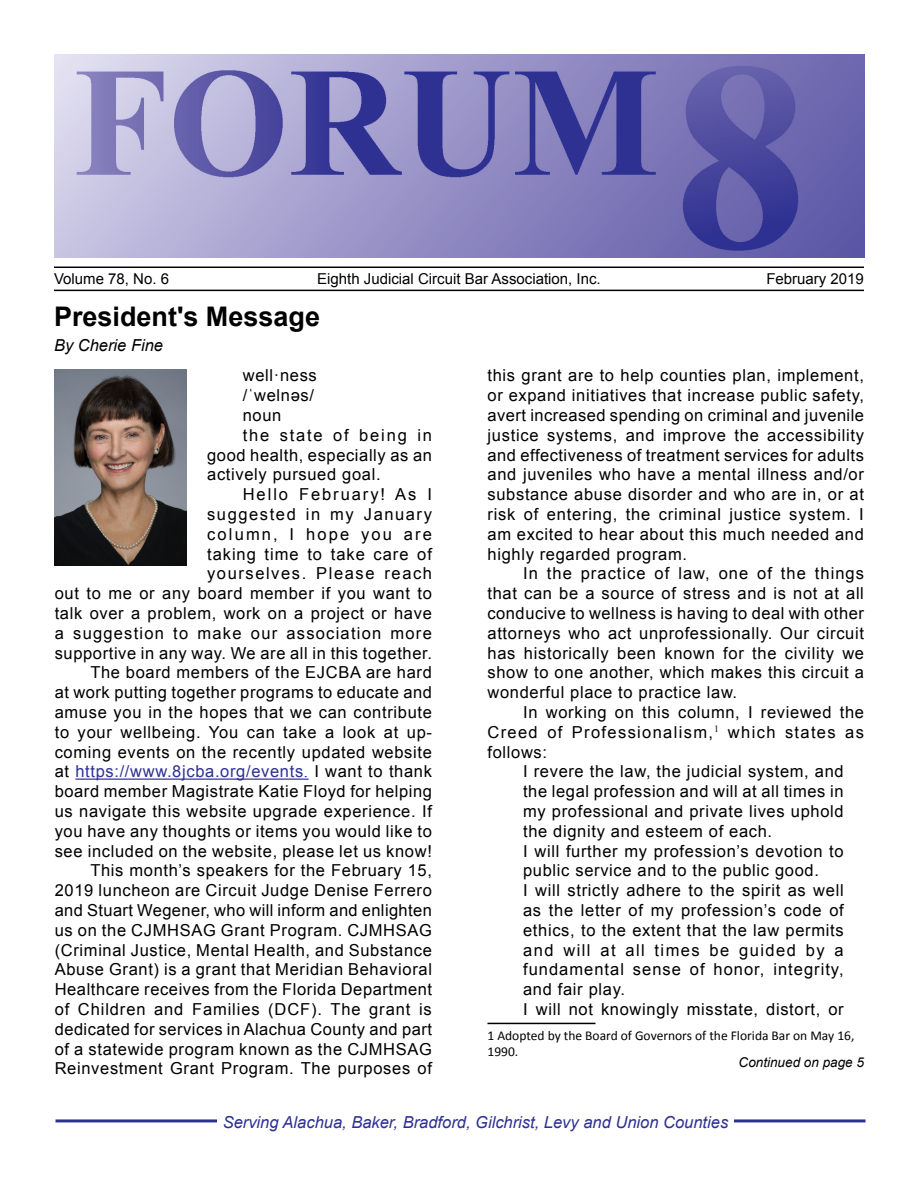
<style>
.page{position:relative;width:918px;height:1188px;background:#fff}
.page>*{position:absolute;margin:0;border:0;box-sizing:border-box;transform-origin:0 0}
.t1{font:700 27px "Arial";color:#000}
.t2{font:16.5px/19.8px "Arial";letter-spacing:.04em;color:#000;text-align:justify}
.t3{font:italic 16.5px "Arial";color:#2e3092}
.t4{font:16.5px "Arial";letter-spacing:.04em;color:#2e3092}
.t5{font:16.5px "Arial";letter-spacing:.095em;color:#000}
.t6{font:16.5px "Arial";letter-spacing:.075em;color:#000}
.t7{font:16.5px "Arial";letter-spacing:.13em;color:#000}
.t8{font:16.5px "Arial";letter-spacing:.11em;color:#000}
.t9{font:16.5px "Arial";letter-spacing:.115em;color:#000}
.t10{font:italic 16.5px "Arial";color:#000}
.t11{font:15px "Arial";color:#000}
.t12{font:13.5px/16.2px "Calibri";color:#000}
.t13{font:italic 13.5px "Arial";color:#000}
.s1{color:#000}
.s2{font-family:"Times New Roman";color:#00f}
</style>
<div class="page">
<hr style="left:54px;top:267px;width:810px;height:1px;background:#000">
<hr style="left:54px;top:290px;width:810px;height:1px;background:#000">
<hr style="left:75px;top:779px;width:229px;height:1px;background:#2e3092">
<hr style="left:488px;top:1023px;width:108px;height:1px;background:#000">
<img style="left:54px;top:369px;width:133px;height:196px">
<hr style="left:56px;top:1119px;width:810px;height:3px;background:#2e3092">
<div style="left:217px;top:1112px;width:517px;height:17px;background:#fff"></div>
<img style="left:55px;top:55px;width:810px;height:202px">
<p class="t11" style="left:54px;top:269px;width:117px">Volume 78, No. 6</p>
<p class="t11" style="left:317px;top:269px;width:285px">Eighth Judicial Circuit Bar Association, Inc.</p>
<p class="t11" style="left:766px;top:269px;width:99px">February 2019</p>
<h1 class="t1" style="left:54px;top:299px;width:268px">President's Message</h1>
<p class="t10" style="left:54px;top:334px;width:111px">By Cherie Fine</p>
<p class="t2" style="left:243px;top:366px;width:76px">well·ness</p>
<p class="t2" style="left:243px;top:386px;width:73px">/ˈwelnəs/</p>
<p class="t2" style="left:243px;top:405px;width:40px">noun</p>
<p class="t8" style="left:243px;top:424px;width:191px">the state of being in</p>
<p class="t2" style="left:207px;top:445px;width:226px">good health, especially as an</p>
<p class="t2" style="left:207px;top:465px;width:175px">actively pursued goal.</p>
<p class="t9" style="left:243px;top:484px;width:191px">Hello February! As I</p>
<p class="t5" style="left:207px;top:503px;width:226px">suggested in my January</p>
<p class="t7" style="left:207px;top:523px;width:226px">column, I hope you are</p>
<p class="t2" style="left:207px;top:544px;width:226px">taking time to take care of</p>
<p class="t5" style="left:207px;top:563px;width:226px">yourselves. Please reach</p>
<p class="t2" style="left:55px;top:584px;width:379px">out to me or any board member if you want to</p>
<p class="t2" style="left:55px;top:603px;width:379px">talk over a problem, work on a project or have</p>
<p class="t6" style="left:55px;top:622px;width:379px">a suggestion to make our association more</p>
<p class="t2" style="left:55px;top:643px;width:379px">supportive in any way. We are all in this together.</p>
<p class="t2" style="left:90px;top:663px;width:343px">The board members of the EJCBA are hard</p>
<p class="t2" style="left:55px;top:683px;width:379px">at work putting together programs to educate and</p>
<p class="t2" style="left:55px;top:702px;width:379px">amuse you in the hopes that we can contribute</p>
<p class="t2" style="left:55px;top:722px;width:379px">to your wellbeing. You can take a look at up-</p>
<p class="t2" style="left:55px;top:742px;width:379px">coming events on the recently updated website</p>
<p class="t4" style="left:55px;top:761px;width:379px"><span class="s1">at</span> https://www.8jcba.org/events<span class="s2">.</span> <span class="s1">I want to thank</span></p>
<p class="t2" style="left:55px;top:782px;width:379px">board member Magistrate Katie Floyd for helping</p>
<p class="t2" style="left:55px;top:801px;width:379px">us navigate this website upgrade experience. If</p>
<p class="t2" style="left:55px;top:821px;width:379px">you have any thoughts or items you would like to</p>
<p class="t2" style="left:55px;top:841px;width:379px">see included on the website, please let us know!</p>
<p class="t2" style="left:90px;top:861px;width:343px">This month’s speakers for the February 15,</p>
<p class="t2" style="left:55px;top:881px;width:379px">2019 luncheon are Circuit Judge Denise Ferrero</p>
<p class="t2" style="left:55px;top:900px;width:379px">and Stuart Wegener, who will inform and enlighten</p>
<p class="t2" style="left:55px;top:920px;width:379px">us on the CJMHSAG Grant Program. CJMHSAG</p>
<p class="t2" style="left:55px;top:940px;width:379px">(Criminal Justice, Mental Health, and Substance</p>
<p class="t2" style="left:55px;top:960px;width:379px">Abuse Grant) is a grant that Meridian Behavioral</p>
<p class="t2" style="left:55px;top:980px;width:379px">Healthcare receives from the Florida Department</p>
<p class="t2" style="left:55px;top:999px;width:379px">of Children and Families (DCF). The grant is</p>
<p class="t2" style="left:55px;top:1019px;width:379px">dedicated for services in Alachua County and part</p>
<p class="t2" style="left:55px;top:1039px;width:379px">of a statewide program known as the CJMHSAG</p>
<p class="t2" style="left:55px;top:1059px;width:379px">Reinvestment Grant Program. The purposes of</p>
<p class="t2" style="left:488px;top:366px;width:378px">this grant are to help counties plan, implement, or expand initiatives that increase public safety, avert increased spending on criminal and juvenile justice systems, and improve the accessibility and effectiveness of treatment services for adults and juveniles who have a mental illness and/or substance abuse disorder and who are in, or at risk of entering, the criminal justice system. I am excited to hear about this much needed and highly regarded program.</p>
<p class="t2" style="left:488px;top:564px;width:378px;text-indent:36px">In the practice of law, one of the things that can be a source of stress and is not at all conducive to wellness is having to deal with other attorneys who act unprofessionally. Our circuit has historically been known for the civility we show to one another, which makes this circuit a wonderful place to practice law.</p>
<p class="t2" style="left:488px;top:702px;width:378px;text-indent:36px">In working on this column, I reviewed the Creed of Professionalism,<sup>1</sup> which states as follows:</p>
<p class="t2" style="left:523px;top:762px;width:322px;text-align:left">I revere the law, the judicial system, and the legal profession and will at all times in my professional and private lives uphold the dignity and esteem of each.<br>I will further my profession’s devotion to public service and to the public good.<br>I will strictly adhere to the spirit as well as the letter of my profession’s code of ethics, to the extent that the law permits and will at all times be guided by a fundamental sense of honor, integrity, and fair play.<br>I will not knowingly misstate, distort, or</p>
<p class="t12" style="left:488px;top:1027px;width:368px">1 Adopted by the Board of Governors of the Florida Bar on May 16,<br>1990.</p>
<p class="t13" style="left:739px;top:1053px;width:127px">Continued on page 5</p>
<p class="t3" style="left:223px;top:1111px;width:507px">Serving Alachua, Baker, Bradford, Gilchrist, Levy and Union Counties</p>
</div>
